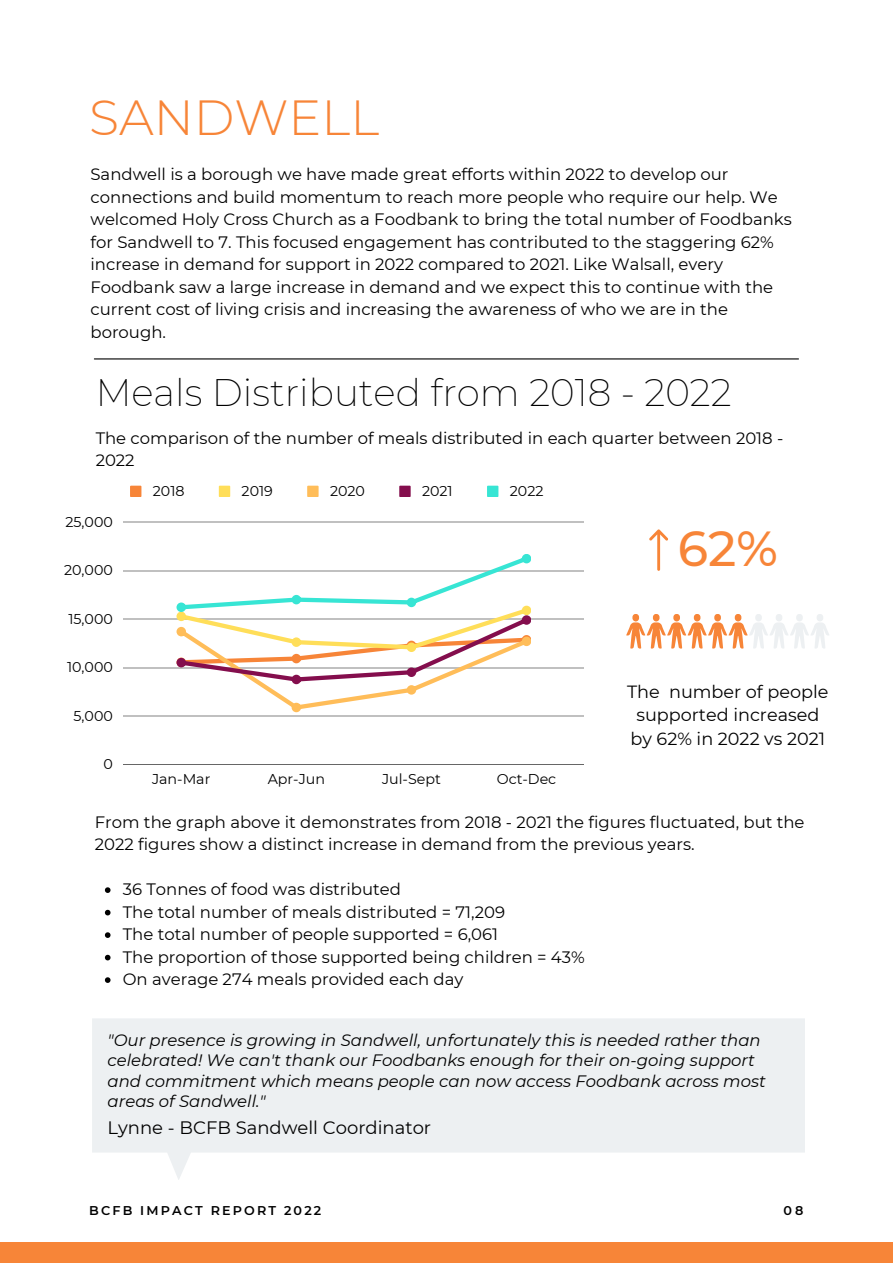
<style>
.page{position:relative;width:893px;height:1264px;background:#fff}
.page>*{position:absolute;margin:0;border:0;box-sizing:border-box;transform-origin:0 0}
.t1{font:300 49.2px "Montserrat";color:#f78538}
.t2{font:500 49.05px "Montserrat";color:#f78538}
.t3{font:200 37.5px "Montserrat";color:#000}
.t4{font:18px "Montserrat";color:#000}
.t5{font:17.7px/23.5px "Montserrat";color:#000;text-align:center}
.t6{font:16.5px/22.5px "Montserrat";color:#000}
.t7{font:italic 16.5px/20.2px "Montserrat";color:#000}
.t8{font:14.25px "Montserrat";color:#000}
.t9{font:600 12.75px "Montserrat";letter-spacing:.17em;color:#000}
</style>
<div class="page">
<div style="left:130px;top:485px;width:11px;height:12px;background:#f78538"></div>
<div style="left:219px;top:485px;width:11px;height:12px;background:#ffde59"></div>
<div style="left:307px;top:485px;width:11px;height:12px;background:#ffbd59"></div>
<div style="left:399px;top:485px;width:11px;height:12px;background:#840e4d"></div>
<div style="left:487px;top:485px;width:11px;height:12px;background:#37e5d4"></div>
<hr style="left:124px;top:522px;width:459px;height:1px;background:#000">
<hr style="left:124px;top:570px;width:459px;height:1px;background:#000">
<hr style="left:124px;top:618px;width:459px;height:1px;background:#000">
<hr style="left:124px;top:667px;width:459px;height:1px;background:#000">
<hr style="left:124px;top:715px;width:459px;height:1px;background:#000">
<hr style="left:124px;top:764px;width:459px;height:1px;background:#000">
<svg style="left:176px;top:554px;width:355px;height:158px"></svg>
<div style="left:0;top:1242px;width:892px;height:20px;background:#f78538"></div>
<hr style="left:94px;top:358px;width:704px;height:1px;background:#000">
<svg style="left:92px;top:1018px;width:713px;height:162px;fill:#edf0f2"></svg>
<svg style="left:105px;top:887px;width:5px;height:6px"></svg>
<svg style="left:105px;top:909px;width:5px;height:6px"></svg>
<svg style="left:105px;top:932px;width:5px;height:5px"></svg>
<svg style="left:105px;top:954px;width:5px;height:6px"></svg>
<svg style="left:105px;top:977px;width:5px;height:5px"></svg>
<svg style="left:626px;top:614px;width:101px;height:34px"></svg>
<svg style="left:749px;top:614px;width:80px;height:34px"></svg>
<svg style="left:649px;top:529px;width:19px;height:42px"></svg>
<h1 class="t1" style="left:89px;top:88px;width:291px">SANDWELL</h1>
<p class="t6" style="left:90px;top:163px;width:702px">Sandwell is a borough we have made great efforts within 2022 to develop our connections and build momentum to reach more people who require our help. We welcomed Holy Cross Church as a Foodbank to bring the total number of Foodbanks for Sandwell to 7. This focused engagement has contributed to the staggering 62% increase in demand for support in 2022 compared to 2021. Like Walsall, every Foodbank saw a large increase in demand and we expect this to continue with the current cost of living crisis and increasing the awareness of who we are in the borough.</p>
<h3 class="t3" style="left:96px;top:370px;width:637px">Meals Distributed from 2018 - 2022</h3>
<p class="t6" style="left:96px;top:426px;width:689px">The comparison of the number of meals distributed in each quarter between 2018 -<br>2022</p>
<p class="t8" style="left:65px;top:513px;width:49px">25,000</p>
<p class="t8" style="left:64px;top:561px;width:50px">20,000</p>
<p class="t8" style="left:68px;top:610px;width:46px">15,000</p>
<p class="t8" style="left:67px;top:658px;width:47px">10,000</p>
<p class="t8" style="left:74px;top:707px;width:41px">5,000</p>
<p class="t8" style="left:103px;top:755px;width:11px">0</p>
<p class="t8" style="left:153px;top:482px;width:33px">2018</p>
<p class="t8" style="left:241px;top:482px;width:33px">2019</p>
<p class="t8" style="left:330px;top:482px;width:36px">2020</p>
<p class="t8" style="left:422px;top:482px;width:32px">2021</p>
<p class="t8" style="left:510px;top:482px;width:35px">2022</p>
<p class="t8" style="left:152px;top:770px;width:60px">Jan-Mar</p>
<p class="t8" style="left:268px;top:770px;width:59px">Apr-Jun</p>
<p class="t8" style="left:382px;top:770px;width:60px">Jul-Sept</p>
<p class="t8" style="left:496px;top:770px;width:61px">Oct-Dec</p>
<h2 class="t2" style="left:678px;top:518px;width:101px">62%</h2>
<p class="t5" style="left:627px;top:679px;width:203px">The number of people supported increased by 62% in 2022 vs 2021</p>
<p class="t6" style="left:95px;top:810px;width:711px">From the graph above it demonstrates from 2018 - 2021 the figures fluctuated, but the<br>2022 figures show a distinct increase in demand from the previous years.</p>
<p class="t6" style="left:123px;top:878px;width:463px">36 Tonnes of food was distributed<br>The total number of meals distributed = 71,209<br>The total number of people supported = 6,061<br>The proportion of those supported being children = 43% On average 274 meals provided each day</p>
<p class="t7" style="left:108px;top:1030px;width:659px">"Our presence is growing in Sandwell, unfortunately this is needed rather than celebrated! We can't thank our Foodbanks enough for their on-going support and commitment which means people can now access Foodbank across most areas of Sandwell."</p>
<p class="t4" style="left:108px;top:1116px;width:325px">Lynne - BCFB Sandwell Coordinator</p>
<p class="t9" style="left:89px;top:1202px;width:233px">BCFB IMPACT REPORT 2022</p>
<p class="t9" style="left:783px;top:1202px;width:21px">08</p>
</div>
